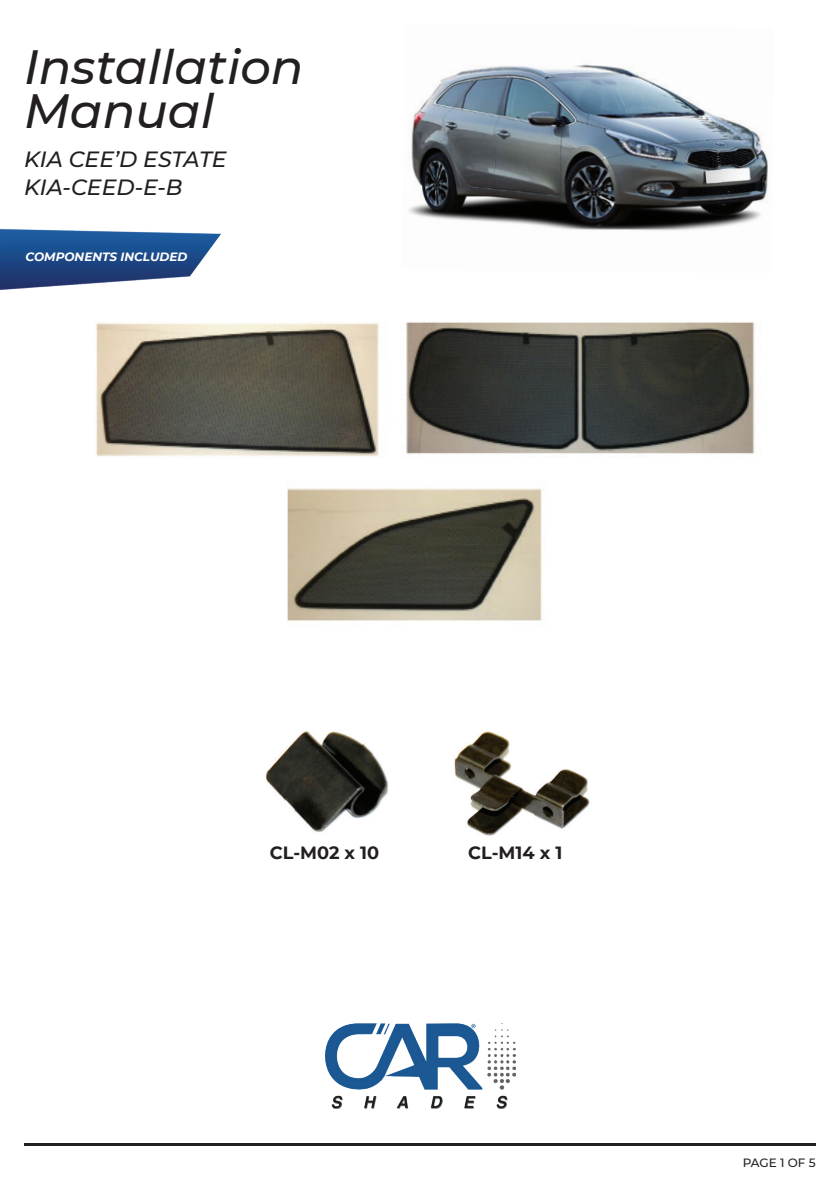
<style>
.page{position:relative;width:840px;height:1191px;background:#fff}
.page>*{position:absolute;margin:0;border:0;box-sizing:border-box;transform-origin:0 0}
.t1{font:italic 500 48px/44px "Montserrat";color:#231f20}
.t2{font:italic 500 22px/28px "Montserrat";color:#231f20}
.t3{font:700 17.8px "Montserrat";color:#231f20}
.t4{font:italic 700 12px "Montserrat";color:#fff}
.t5{font:500 12px "Montserrat";letter-spacing:-.005em;color:#231f20}
</style>
<div class="page">
<img style="left:408px;top:64px;width:360px;height:167px">
<img style="left:0;top:228px;width:221px;height:63px">
<img style="left:96px;top:321px;width:659px;height:300px">
<img style="left:325px;top:1023px;width:189px;height:85px">
<hr style="left:24px;top:1143px;width:791px;height:2px;background:#231f20">
<img style="left:265px;top:731px;width:123px;height:101px">
<img style="left:454px;top:731px;width:136px;height:105px">
<h1 class="t1" style="left:24px;top:43px;width:281px">Installation<br>Manual</h1>
<p class="t2" style="left:24px;top:145px;width:204px">KIA CEE’D ESTATE<br>KIA-CEED-E-B</p>
<p class="t4" style="left:25px;top:248px;width:163px">COMPONENTS INCLUDED</p>
<p class="t3" style="left:269px;top:840px;width:111px">CL-M02 x 10</p>
<p class="t3" style="left:468px;top:840px;width:96px">CL-M14 x 1</p>
<p class="t5" style="left:742px;top:1153px;width:74px">PAGE 1 OF 5</p>
</div>
